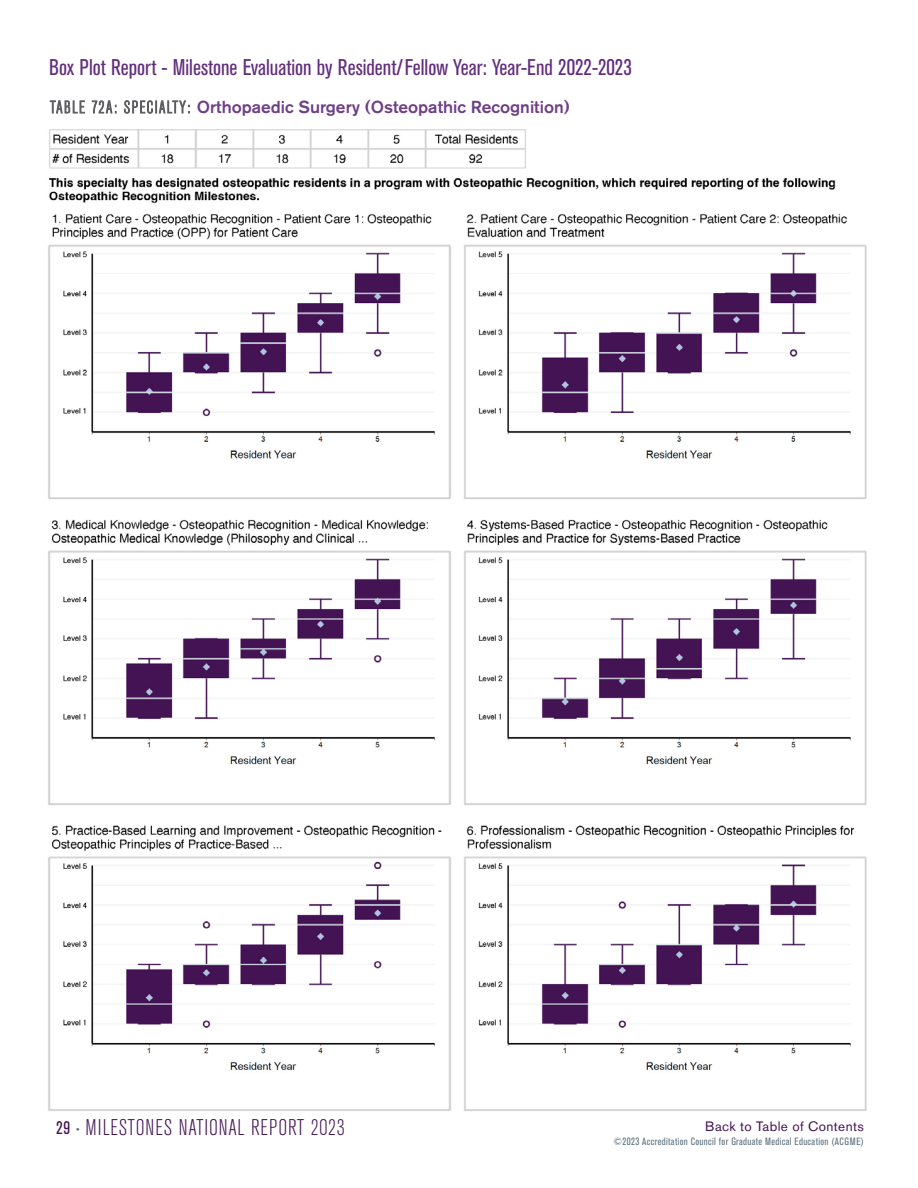
<style>
.page{position:relative;width:918px;height:1188px;background:#fff}
.page>*{position:absolute;margin:0;border:0;box-sizing:border-box;transform-origin:0 0}
.t1{font:condensed 22.5px "Akzidenz Grotesk BE";color:#622d7c}
.t2{font:300 condensed 22.5px "Akzidenz Grotesk BE";letter-spacing:.03em;color:#431353}
.t3{font:500 17.25px "Akzidenz Grotesk BE";color:#6e3f84}
.t4{font:13.5px "Akzidenz Grotesk BE";letter-spacing:.03em;color:#431353}
.t5{font:condensed 10.5px "Akzidenz Grotesk BE";letter-spacing:.03em;color:#5f7380}
.s1{font-weight:300;font-stretch:condensed;color:#57585b}
.s2{font-weight:400;font-size:18px}
.s3{font-weight:400;font-size:10.5px;color:#5f7380}
</style>
<div class="page">
<img style="left:48px;top:129px;width:819px;height:982px">
<p class="t1" style="left:49px;top:55px;width:584px">Box Plot Report - Milestone Evaluation by Resident/Fellow Year: Year-End 2022-2023</p>
<p class="t3" style="left:50px;top:96px;width:521px"><span class="s1">TABLE 72A: SPECIALTY:</span> Orthopaedic Surgery (Osteopathic Recognition)</p>
<p class="t2" style="left:56px;top:1116px;width:290px"><span class="s2">29</span> <span class="s3">•</span> MILESTONES NATIONAL REPORT 2023</p>
<p class="t4" style="left:705px;top:1118px;width:160px">Back to Table of Contents</p>
<p class="t5" style="left:614px;top:1135px;width:252px">©2023 Accreditation Council for Graduate Medical Education (ACGME)</p>
</div>
